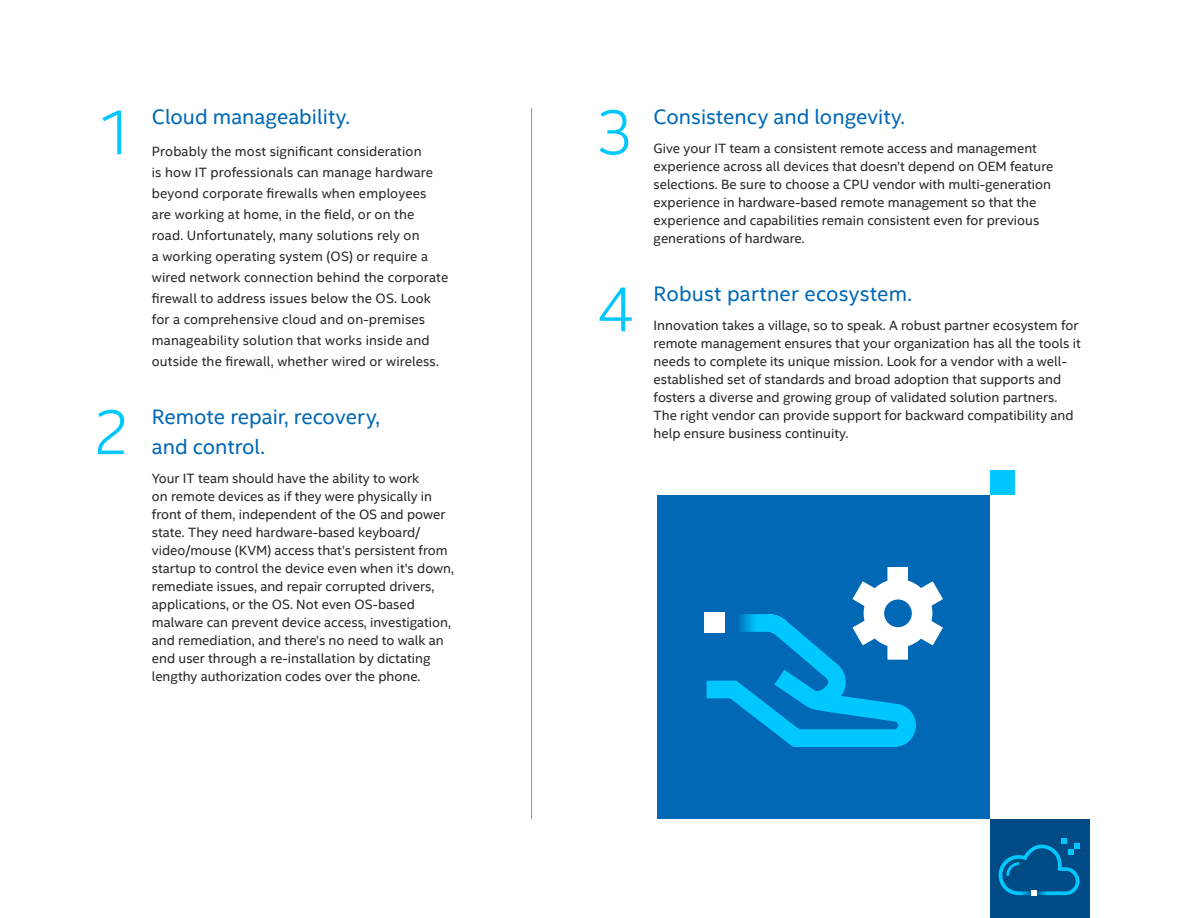
<style>
.page{position:relative;width:1188px;height:918px;background:#fff}
.page>*{position:absolute;margin:0;border:0;box-sizing:border-box;transform-origin:0 0}
.TipSheet_Section{font:300 64.5px "Intel Clear";color:#00c7fd}
.TipSheet_Section-2{font:21px/30px "Intel Clear";color:#0068b5}
.INT_body{font:13.5px/18px "Intel Clear";color:#262626}
</style>
<div class="page">
<hr style="left:531px;top:108px;width:1px;height:711px;background:#00c7fd">
<div style="left:657px;top:495px;width:333px;height:324px;background:#0068b5"></div>
<div style="left:990px;top:470px;width:25px;height:25px;background:#00c7fd"></div>
<svg style="left:704px;top:567px;width:239px;height:180px"></svg>
<svg style="left:736px;top:604px;width:20px;height:38px"></svg>
<div style="left:990px;top:819px;width:99px;height:99px;background:#004a86"></div>
<svg style="left:998px;top:838px;width:82px;height:58px"></svg>
<p class="TipSheet_Section" style="left:96px;top:88px;width:40px">1</p>
<p class="TipSheet_Section-2" style="left:152px;top:101px;width:200px">Cloud manageability.</p>
<p class="INT_body" style="left:152px;top:140px;width:298px;line-height:21px">Probably the most significant consideration<br>is how IT professionals can manage hardware beyond corporate firewalls when employees are working at home, in the field, or on the road. Unfortunately, many solutions rely on<br>a working operating system (OS) or require a wired network connection behind the corporate firewall to address issues below the OS. Look for a comprehensive cloud and on-premises manageability solution that works inside and outside the firewall, whether wired or wireless.</p>
<p class="TipSheet_Section" style="left:93px;top:388px;width:40px">2</p>
<p class="TipSheet_Section-2" style="left:152px;top:401px;width:230px">Remote repair, recovery, and control.</p>
<p class="INT_body" style="left:152px;top:469px;width:304px">Your IT team should have the ability to work<br>on remote devices as if they were physically in front of them, independent of the OS and power state. They need hardware-based keyboard/ video/mouse (KVM) access that’s persistent from startup to control the device even when it’s down, remediate issues, and repair corrupted drivers, applications, or the OS. Not even OS-based malware can prevent device access, investigation, and remediation, and there’s no need to walk an end user through a re-installation by dictating lengthy authorization codes over the phone.</p>
<p class="TipSheet_Section" style="left:596px;top:88px;width:40px">3</p>
<p class="TipSheet_Section-2" style="left:654px;top:101px;width:253px">Consistency and longevity.</p>
<p class="INT_body" style="left:654px;top:139px;width:401px">Give your IT team a consistent remote access and management experience across all devices that doesn’t depend on OEM feature selections. Be sure to choose a CPU vendor with multi-generation experience in hardware-based remote management so that the experience and capabilities remain consistent even for previous generations of hardware.</p>
<p class="TipSheet_Section" style="left:596px;top:265px;width:40px">4</p>
<p class="TipSheet_Section-2" style="left:654px;top:278px;width:260px">Robust partner ecosystem.</p>
<p class="INT_body" style="left:654px;top:316px;width:429px">Innovation takes a village, so to speak. A robust partner ecosystem for remote management ensures that your organization has all the tools it needs to complete its unique mission. Look for a vendor with a well&shy;established set of standards and broad adoption that supports and fosters a diverse and growing group of validated solution partners.<br>The right vendor can provide support for backward compatibility and help ensure business continuity.</p>
</div>
